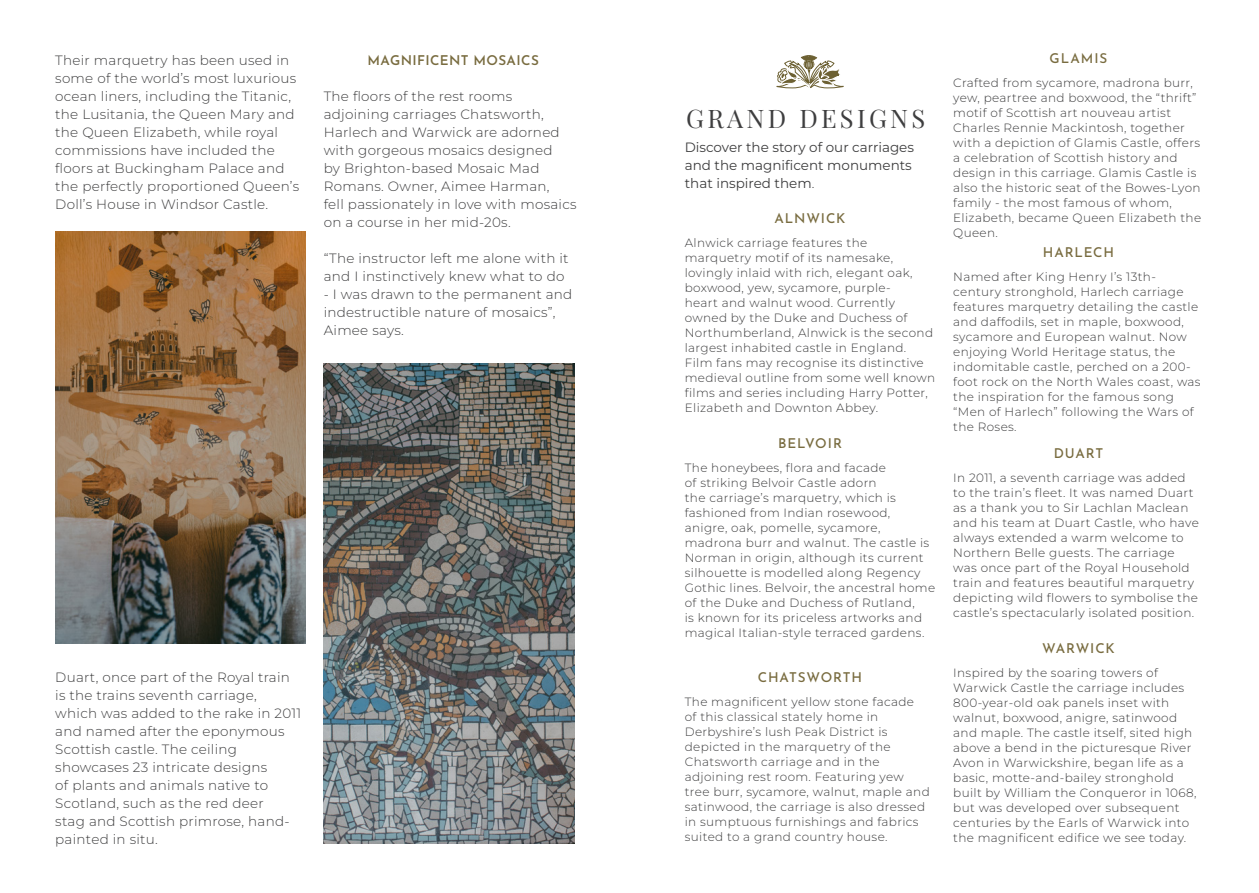
<style>
.page{position:relative;width:1259px;height:893px;background:#fff}
.page>*{position:absolute;margin:0;border:0;box-sizing:border-box;transform-origin:0 0}
.t1{font:25.5px "Playfair Display";letter-spacing:.13em;color:#3e3e3f}
.t2{font:300 13.5px/18px "Montserrat";letter-spacing:.02em;color:#3e3e3f}
.t3{font:13.5px/18px "Montserrat";color:#3e3e3f}
.t4{font:500 13.5px "Josefin Sans";letter-spacing:.065em;color:#796c40}
.t5{font:600 13.5px "Josefin Sans";letter-spacing:.03em;color:#796c40}
.t6{font:300 12px/15px "Montserrat";letter-spacing:.03em;color:#3e3e3f}
.s1{font-weight:300}
</style>
<div class="page">
<img style="left:324px;top:364px;width:250px;height:480px">
<img style="left:55px;top:231px;width:251px;height:413px">
<svg style="left:776px;top:55px;width:67px;height:33px"></svg>
<p class="t2" style="left:55px;top:51px;width:245px">Their marquetry has been used in some of the world’s most luxurious ocean liners, including the Titanic, the Lusitania, the Queen Mary and the Queen Elizabeth, while royal commissions have included the floors at Buckingham Palace and the perfectly proportioned Queen’s Doll’s House in Windsor Castle.</p>
<p class="t5" style="left:367px;top:49px;width:173px">MAGNIFICENT MOSAICS</p>
<p class="t2" style="left:324px;top:87px;width:254px">The floors of the rest rooms adjoining carriages Chatsworth,<br>Harlech and Warwick are adorned with gorgeous mosaics designed<br>by Brighton-based Mosaic Mad<br>Romans. Owner, Aimee Harman,<br>fell passionately in love with mosaics on a course in her mid-20s.</p>
<p class="t2" style="left:324px;top:249px;width:246px">“The instructor left me alone with it and I instinctively knew what to do</p>
<p class="t2" style="left:324px;top:285px;width:250px">- I was drawn to the permanent and indestructible nature of mosaics”,<br>Aimee says.</p>
<p class="t2" style="left:55px;top:668px;width:248px">Duart, once part of the Royal train is the trains seventh carriage, which was added to the rake in 2011 and named after the eponymous<br>Scottish castle. The ceiling showcases 23 intricate designs<br>of plants and animals native to<br>Scotland, such as the red deer<br>stag and Scottish primrose, hand&shy;painted in situ.</p>
<h1 class="t1" style="left:686px;top:98px;width:241px">GRAND DESIGNS</h1>
<p class="t3" style="left:685px;top:138px;width:231px">Discover the story of our carriages and the magnificent monuments that inspired them<span class="s1">.</span></p>
<p class="t4" style="left:774px;top:207px;width:72px">ALNWICK</p>
<p class="t6" style="left:685px;top:235px;width:252px">Alnwick carriage features the marquetry motif of its namesake, lovingly inlaid with rich, elegant oak, boxwood, yew, sycamore, purple-<br>heart and walnut wood. Currently owned by the Duke and Duchess of Northumberland, Alnwick is the second largest inhabited castle in England.<br>Film fans may recognise its distinctive medieval outline from some well known films and series including Harry Potter, Elizabeth and Downton Abbey.</p>
<p class="t4" style="left:778px;top:432px;width:65px">BELVOIR</p>
<p class="t6" style="left:685px;top:460px;width:252px">The honeybees, flora and facade<br>of striking Belvoir Castle adorn<br>the carriage’s marquetry, which is fashioned from Indian rosewood, anigre, oak, pomelle, sycamore, madrona burr and walnut. The castle is Norman in origin, although its current silhouette is modelled along Regency Gothic lines. Belvoir, the ancestral home of the Duke and Duchess of Rutland,<br>is known for its priceless artworks and magical Italian-style terraced gardens.</p>
<p class="t4" style="left:758px;top:666px;width:106px">CHATSWORTH</p>
<p class="t6" style="left:685px;top:694px;width:246px">The magnificent yellow stone facade<br>of this classical stately home in Derbyshire’s lush Peak District is depicted in the marquetry of the Chatsworth carriage and in the adjoining rest room. Featuring yew tree burr, sycamore, walnut, maple and satinwood, the carriage is also dressed in sumptuous furnishings and fabrics suited to a grand country house.</p>
<p class="t4" style="left:1049px;top:47px;width:59px">GLAMIS</p>
<p class="t6" style="left:953px;top:75px;width:249px">Crafted from sycamore, madrona burr, yew, peartree and boxwood, the “thrift” motif of Scottish art nouveau artist Charles Rennie Mackintosh, together with a depiction of Glamis Castle, offers a celebration of Scottish history and design in this carriage. Glamis Castle is also the historic seat of the Bowes-Lyon family - the most famous of whom, Elizabeth, became Queen Elizabeth the Queen.</p>
<p class="t4" style="left:1043px;top:240px;width:73px">HARLECH</p>
<p class="t6" style="left:953px;top:268px;width:249px">Named after King Henry I’s 13th&shy;century stronghold, Harlech carriage features marquetry detailing the castle and daffodils, set in maple, boxwood, sycamore and European walnut. Now enjoying World Heritage status, the indomitable castle, perched on a 200- foot rock on the North Wales coast, was the inspiration for the famous song “Men of Harlech” following the Wars of the Roses.</p>
<p class="t4" style="left:1053px;top:441px;width:51px">DUART</p>
<p class="t6" style="left:953px;top:469px;width:247px">In 2011, a seventh carriage was added to the train’s fleet. It was named Duart as a thank you to Sir Lachlan Maclean and his team at Duart Castle, who have always extended a warm welcome to Northern Belle guests. The carriage was once part of the Royal Household train and features beautiful marquetry depicting wild flowers to symbolise the castle’s spectacularly isolated position.</p>
<p class="t4" style="left:1042px;top:637px;width:74px">WARWICK</p>
<p class="t6" style="left:953px;top:665px;width:245px">Inspired by the soaring towers of Warwick Castle the carriage includes 800-year-old oak panels inset with walnut, boxwood, anigre, satinwood and maple. The castle itself, sited high above a bend in the picturesque River Avon in Warwickshire, began life as a basic, motte-and-bailey stronghold built by William the Conqueror in 1068, but was developed over subsequent centuries by the Earls of Warwick into the magnificent edifice we see today.</p>
</div>
